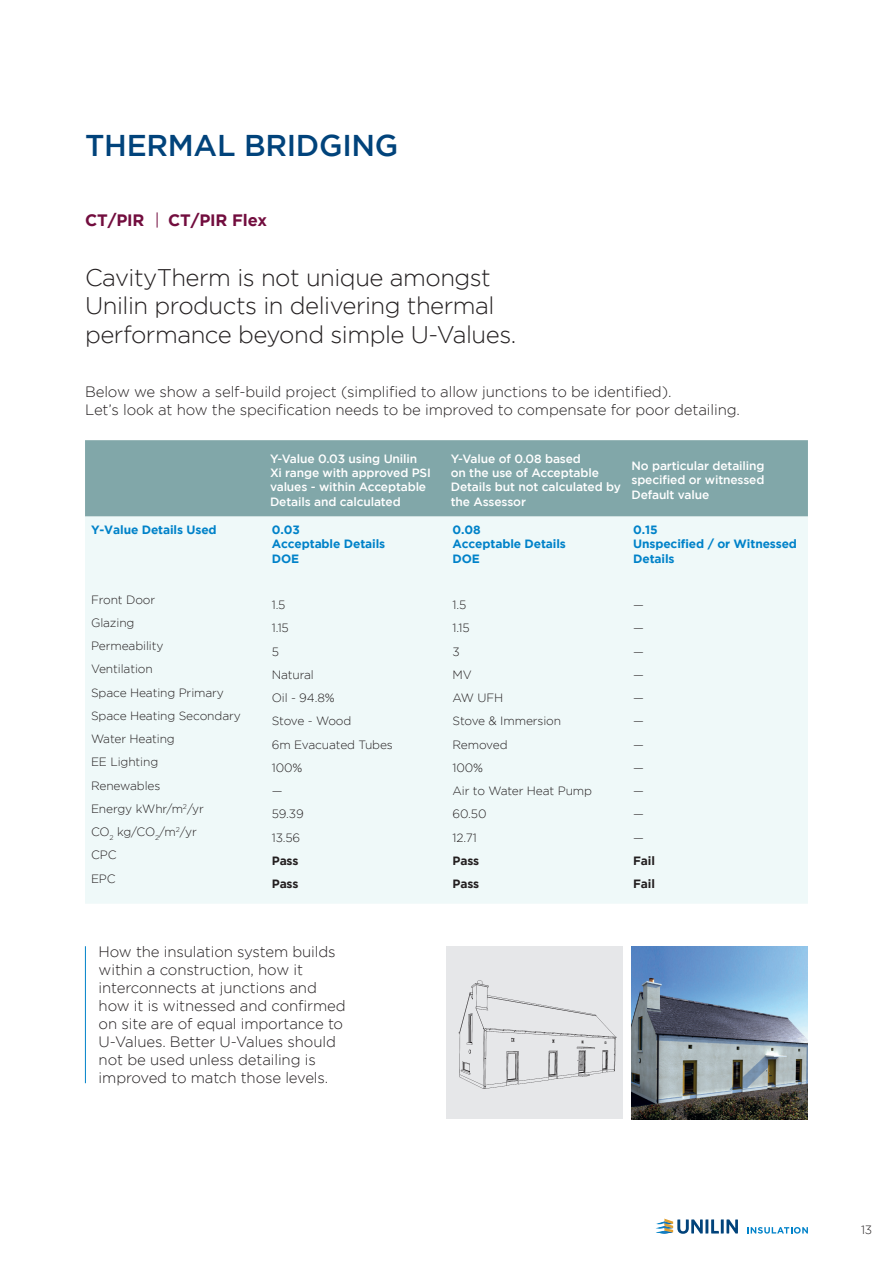
<style>
.page{position:relative;width:893px;height:1263px;background:#fff}
.page>*{position:absolute;margin:0;border:0;box-sizing:border-box;transform-origin:0 0}
.t1{font:500 30px "Gotham";letter-spacing:-.01em;color:#01437b}
.t2{font:300 24px/28.8px "Gotham";letter-spacing:-.02em;color:#231f20}
.t3{font:700 16.5px "Gotham";letter-spacing:-.01em;color:#720d3e}
.t4{font:300 15px/18px "Gotham";letter-spacing:-.01em;color:#231f20}
.t5{font:300 12px "Gotham";letter-spacing:-.01em;color:#231f20}
.t6{font:500 12px/14.4px "Gotham";letter-spacing:-.01em;color:#fff}
.t7{font:700 12px/14.4px "Gotham";letter-spacing:-.01em;color:#0082c9}
.t8{font:700 12px "Gotham";letter-spacing:-.01em;color:#231f20}
</style>
<div class="page">
<img style="left:632px;top:946px;width:176px;height:173px">
<div style="left:85px;top:440px;width:723px;height:77px;background:#81a7a9"></div>
<div style="left:85px;top:517px;width:723px;height:387px;background:#eff9f9"></div>
<div style="left:446px;top:946px;width:176px;height:173px;background:#e6e7e9"></div>
<img style="left:458px;top:980px;width:159px;height:109px">
<hr style="left:85px;top:946px;width:1px;height:137px;background:#0082c9">
<svg style="left:157px;top:212px;width:1px;height:16px"></svg>
<svg style="left:656px;top:1218px;width:82px;height:16px"></svg>
<svg style="left:747px;top:1227px;width:61px;height:6px"></svg>
<p class="t1" style="left:85px;top:128px;width:315px">THERMAL BRIDGING</p>
<p class="t3" style="left:85px;top:210px;width:61px">CT/PIR</p>
<p class="t3" style="left:168px;top:210px;width:100px">CT/PIR Flex</p>
<p class="t2" style="left:85px;top:262px;width:433px">CavityTherm is not unique amongst<br>Unilin products in delivering thermal performance beyond simple U-Values.</p>
<p class="t4" style="left:85px;top:382px;width:588px">Below we show a self-build project (simplified to allow junctions to be identified).</p>
<p class="t4" style="left:85px;top:400px;width:656px">Let’s look at how the specification needs to be improved to compensate for poor detailing.</p>
<p class="t7" style="left:91px;top:522px;width:127px">Y-Value Details Used</p>
<p class="t5" style="left:91px;top:593px;width:66px">Front Door</p>
<p class="t5" style="left:91px;top:616px;width:45px">Glazing</p>
<p class="t5" style="left:91px;top:639px;width:74px">Permeability</p>
<p class="t5" style="left:91px;top:662px;width:63px">Ventilation</p>
<p class="t5" style="left:91px;top:686px;width:134px">Space Heating Primary</p>
<p class="t5" style="left:91px;top:709px;width:151px">Space Heating Secondary</p>
<p class="t5" style="left:91px;top:732px;width:85px">Water Heating</p>
<p class="t5" style="left:91px;top:755px;width:69px">EE Lighting</p>
<p class="t5" style="left:91px;top:779px;width:71px">Renewables</p>
<p class="t5" style="left:91px;top:802px;width:115px">Energy kWhr/m<sup>2</sup>/yr</p>
<p class="t5" style="left:91px;top:825px;width:107px">CO<sub>2</sub> kg/CO<sub>2</sub>/m<sup>2</sup>/yr</p>
<p class="t5" style="left:91px;top:848px;width:27px">CPC</p>
<p class="t5" style="left:91px;top:872px;width:26px">EPC</p>
<p class="t6" style="left:270px;top:451px;width:162px">Y-Value 0.03 using Unilin<br>Xi range with approved PSI values - within Acceptable<br>Details and calculated</p>
<p class="t6" style="left:451px;top:451px;width:132px">Y-Value of 0.08 based</p>
<p class="t6" style="left:451px;top:465px;width:172px">on the use of Acceptable<br>Details but not calculated by the Assessor</p>
<p class="t7" style="left:272px;top:522px;width:30px">0.03</p>
<p class="t7" style="left:272px;top:536px;width:115px">Acceptable Details</p>
<p class="t7" style="left:272px;top:551px;width:29px">DOE</p>
<p class="t5" style="left:272px;top:598px;width:15px">1.5</p>
<p class="t5" style="left:272px;top:622px;width:19px">1.15</p>
<p class="t5" style="left:272px;top:645px;width:9px">5</p>
<p class="t5" style="left:272px;top:668px;width:44px">Natural</p>
<p class="t5" style="left:272px;top:691px;width:64px">Oil - 94.8%</p>
<p class="t5" style="left:272px;top:715px;width:81px">Stove - Wood</p>
<p class="t5" style="left:272px;top:738px;width:123px">6m Evacuated Tubes</p>
<p class="t5" style="left:272px;top:761px;width:32px">100%</p>
<p class="t5" style="left:272px;top:784px;width:12px">—</p>
<p class="t5" style="left:272px;top:808px;width:34px">59.39</p>
<p class="t5" style="left:272px;top:831px;width:30px">13.56</p>
<p class="t8" style="left:272px;top:854px;width:28px">Pass</p>
<p class="t8" style="left:272px;top:877px;width:28px">Pass</p>
<p class="t7" style="left:452px;top:522px;width:30px">0.08</p>
<p class="t7" style="left:452px;top:536px;width:115px">Acceptable Details</p>
<p class="t7" style="left:452px;top:551px;width:29px">DOE</p>
<p class="t5" style="left:452px;top:598px;width:15px">1.5</p>
<p class="t5" style="left:452px;top:622px;width:19px">1.15</p>
<p class="t5" style="left:452px;top:645px;width:9px">3</p>
<p class="t5" style="left:452px;top:668px;width:21px">MV</p>
<p class="t5" style="left:452px;top:691px;width:52px">AW UFH</p>
<p class="t5" style="left:452px;top:715px;width:110px">Stove &amp; Immersion</p>
<p class="t5" style="left:452px;top:738px;width:57px">Removed</p>
<p class="t5" style="left:452px;top:761px;width:32px">100%</p>
<p class="t5" style="left:452px;top:784px;width:141px">Air to Water Heat Pump</p>
<p class="t5" style="left:452px;top:808px;width:36px">60.50</p>
<p class="t5" style="left:452px;top:831px;width:26px">12.71</p>
<p class="t8" style="left:452px;top:854px;width:28px">Pass</p>
<p class="t8" style="left:452px;top:877px;width:28px">Pass</p>
<p class="t6" style="left:631px;top:458px;width:135px">No particular detailing</p>
<p class="t6" style="left:631px;top:472px;width:134px">specified or witnessed</p>
<p class="t6" style="left:631px;top:487px;width:79px">Default value</p>
<p class="t7" style="left:633px;top:522px;width:26px">0.15</p>
<p class="t7" style="left:633px;top:536px;width:165px">Unspecified / or Witnessed<br>Details</p>
<p class="t5" style="left:633px;top:598px;width:12px">—</p>
<p class="t5" style="left:633px;top:622px;width:12px">—</p>
<p class="t5" style="left:633px;top:645px;width:12px">—</p>
<p class="t5" style="left:633px;top:668px;width:12px">—</p>
<p class="t5" style="left:633px;top:691px;width:12px">—</p>
<p class="t5" style="left:633px;top:715px;width:12px">—</p>
<p class="t5" style="left:633px;top:738px;width:12px">—</p>
<p class="t5" style="left:633px;top:761px;width:12px">—</p>
<p class="t5" style="left:633px;top:784px;width:12px">—</p>
<p class="t5" style="left:633px;top:808px;width:12px">—</p>
<p class="t5" style="left:633px;top:831px;width:12px">—</p>
<p class="t8" style="left:633px;top:854px;width:23px">Fail</p>
<p class="t8" style="left:633px;top:877px;width:23px">Fail</p>
<p class="t4" style="left:99px;top:943px;width:238px">How the insulation system builds</p>
<p class="t4" style="left:99px;top:961px;width:249px">within a construction, how it interconnects at junctions and how it is witnessed and confirmed on site are of equal importance to<br>U-Values. Better U-Values should not be used unless detailing is improved to match those levels.</p>
<p class="t5" style="left:861px;top:1223px;width:13px">13</p>
</div>
